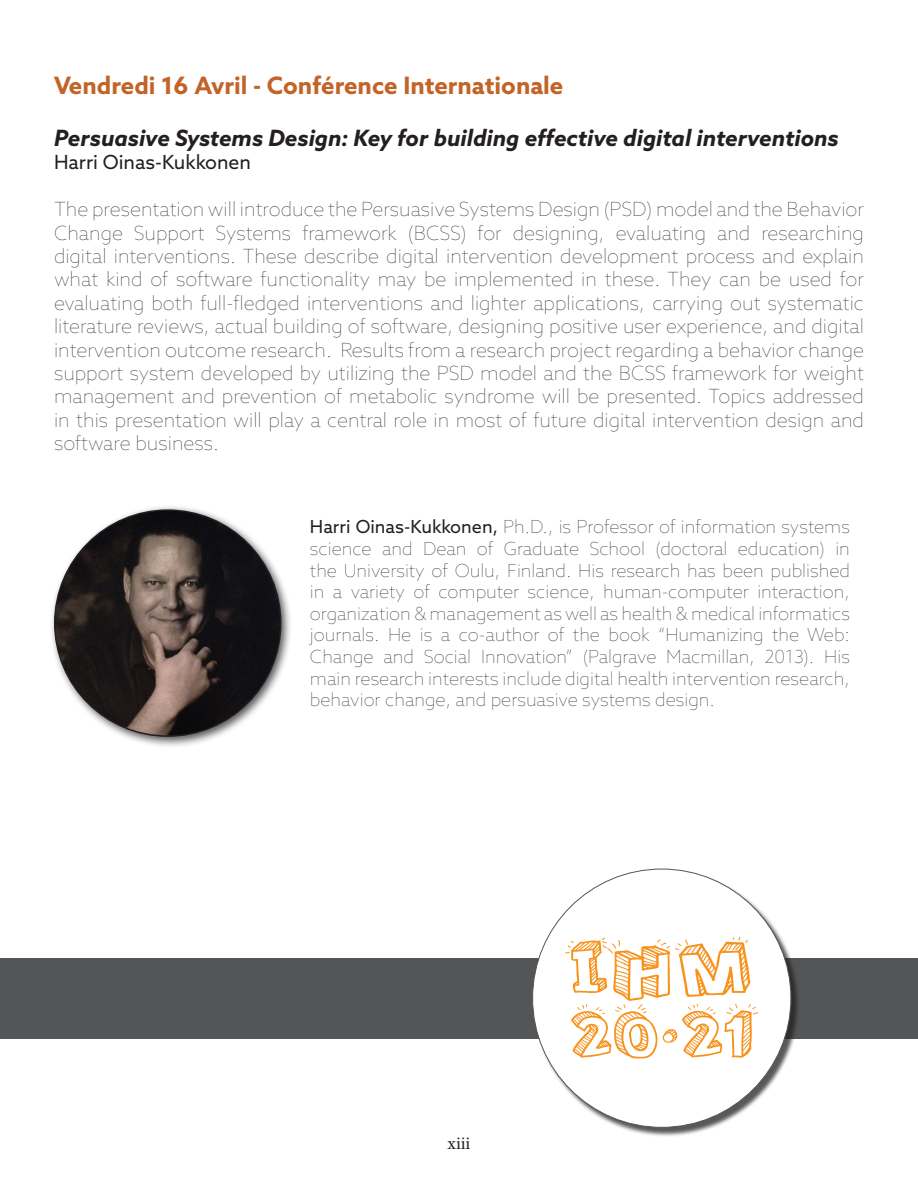
<style>
.page{position:relative;width:918px;height:1188px;background:#fff}
.page>*{position:absolute;margin:0;border:0;box-sizing:border-box;transform-origin:0 0}
.t1{font:700 24px "Azo Sans";color:#c26327}
.t2{font:italic 700 22.5px "Azo Sans";color:#231f20}
.t3{font:100 19.5px/23.4px "Azo Sans";color:#231f20;text-align:justify}
.t4{font:19.5px "Azo Sans";color:#231f20}
.t5{font:100 18px/21.6px "Azo Sans";color:#231f20;text-align:justify}
.t6{font:18px "Minion Pro";color:#231f20}
.s1{font-weight:400}
</style>
<div class="page">
<div style="left:49px;top:504px;width:243px;height:244px;background:#231f20;opacity:.75"></div>
<img style="left:55px;top:510px;width:226px;height:226px;border-radius:113px">
<div style="left:0;top:958px;width:918px;height:81px;background:#535557"></div>
<div style="left:533px;top:870px;width:268px;height:267px;background:#231f20;opacity:.75"></div>
<div style="left:533px;top:869px;width:258px;height:258px;background:#fff;border-radius:50%"></div>
<svg style="left:565px;top:937px;width:193px;height:121px"></svg>
<p class="t1" style="left:54px;top:69px;width:511px">Vendredi 16 Avril - Conférence Internationale</p>
<p class="t2" style="left:54px;top:123px;width:786px">Persuasive Systems Design: Key for building effective digital interventions</p>
<p class="t4" style="left:54px;top:150px;width:199px">Harri Oinas-Kukkonen</p>
<p class="t3" style="left:54px;top:197px;width:812px">The presentation will introduce the Persuasive Systems Design (PSD) model and the Behavior Change Support Systems framework (BCSS) for designing, evaluating and researching digital interventions. These describe digital intervention development process and explain what kind of software functionality may be implemented in these. They can be used for evaluating both full-fledged interventions and lighter applications, carrying out systematic literature reviews, actual building of software, designing positive user experience, and digital intervention outcome research. Results from a research project regarding a behavior change support system developed by utilizing the PSD model and the BCSS framework for weight management and prevention of metabolic syndrome will be presented. Topics addressed in this presentation will play a central role in most of future digital intervention design and software business.</p>
<p class="t5" style="left:310px;top:516px;width:542px"><span class="s1">Harri Oinas-Kukkonen,</span> Ph.D., is Professor of information systems science and Dean of Graduate School (doctoral education) in the University of Oulu, Finland. His research has been published in a variety of computer science, human-computer interaction, organization &amp; management as well as health &amp; medical informatics journals. He is a co-author of the book “Humanizing the Web:<br>Change and Social Innovation” (Palgrave Macmillan, 2013). His main research interests include digital health intervention research, behavior change, and persuasive systems design.</p>
<p class="t6" style="left:448px;top:1132px;width:24px">xiii</p>
</div>
